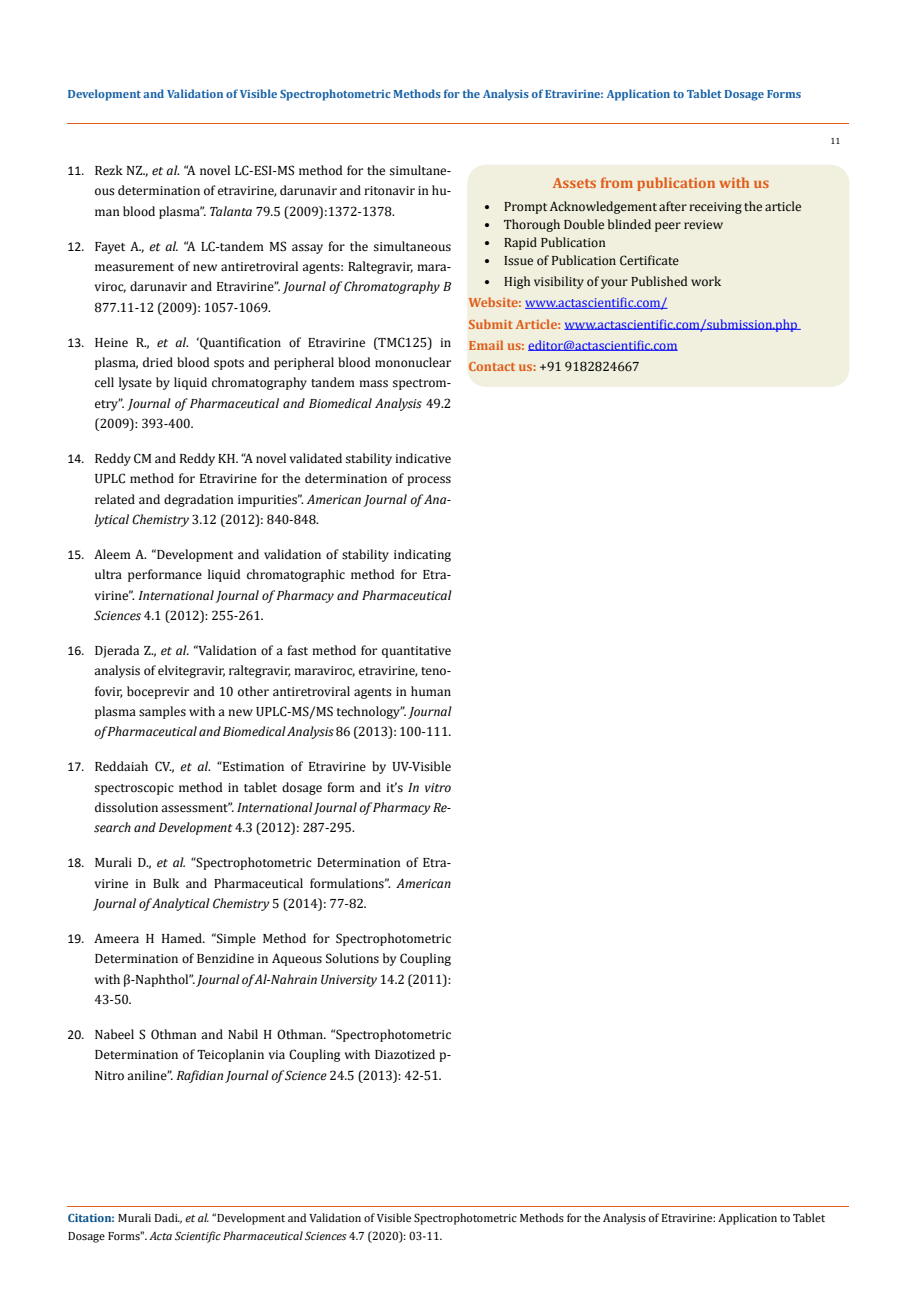
<style>
.page{position:relative;width:917px;height:1296px;background:#fff}
.page>*{position:absolute;margin:0;border:0;box-sizing:border-box;transform-origin:0 0}
.t1{font:700 15px "Cambria";color:#e05d1a}
.t2{font:13.5px/20.2px "Cambria";color:#000;text-align:justify}
.t3{font:13.5px/21px "Cambria";color:#00f}
.t4{font:12px/18px "Cambria";color:#000}
.t5{font:700 12px "Cambria";color:#1560a6}
.t6{font:9px "Cambria";color:#000}
.s1{font-family:"Calibri"}
.s2{font-style:italic}
.s3{font-weight:700;color:#e05d1a}
.s4{color:#000}
.s5{font-weight:700;color:#035089}
</style>
<div class="page">
<hr style="left:67px;top:123px;width:782px;height:1px;background:#e05d1a">
<div style="left:468px;top:165px;width:380px;height:221px;background:#f1f0de;border-radius:18px"></div>
<div style="left:467px;top:165px;width:382px;height:222px;border:2px solid #f1f0de;border-radius:18px"></div>
<hr style="left:525px;top:308px;width:142px;height:1px;background:#00f">
<hr style="left:564px;top:329px;width:236px;height:1px;background:#00f">
<hr style="left:528px;top:350px;width:149px;height:1px;background:#00f">
<hr style="left:67px;top:1207px;width:781px;height:1px;background:#e05d1a">
<p class="t5" style="left:68px;top:86px;width:735px">Development and Validation of Visible Spectrophotometric Methods for the Analysis of Etravirine: Application to Tablet Dosage Forms</p>
<p class="t2" style="left:95px;top:160px;width:358px;text-indent:-27px"><span class="s1">11.</span> Rezk NZ., <span class="s2">et al</span>. “A novel LC-ESI-MS method for the simultane&shy;ous determination of etravirine, darunavir and ritonavir in hu&shy;man blood plasma”. <span class="s2">Talanta</span> 79.5 (2009):1372-1378.</p>
<p class="t2" style="left:95px;top:236px;width:358px;text-indent:-27px"><span class="s1">12.</span> Fayet A., <span class="s2">et al.</span> “A LC-tandem MS assay for the simultaneous measurement of new antiretroviral agents: Raltegravir, mara&shy;viroc, darunavir and Etravirine”. <span class="s2">Journal of Chromatography B </span>877.11-12 (2009): 1057-1069.</p>
<p class="t2" style="left:95px;top:332px;width:358px;text-indent:-27px"><span class="s1">13.</span> Heine R., <span class="s2">et al</span>. ‘Quantification of Etravirine (TMC125) in plasma, dried blood spots and peripheral blood mononuclear cell lysate by liquid chromatography tandem mass spectrom&shy;etry”. <span class="s2">Journal of Pharmaceutical and Biomedical Analysis</span> 49.2 (2009): 393-400.</p>
<p class="t2" style="left:95px;top:448px;width:358px;text-indent:-27px"><span class="s1">14.</span> Reddy CM and Reddy KH. “A novel validated stability indicative UPLC method for Etravirine for the determination of process related and degradation impurities”. <span class="s2">American Journal of Ana&shy;lytical Chemistry</span> 3.12 (2012): 840-848.</p>
<p class="t2" style="left:95px;top:544px;width:358px;text-indent:-27px"><span class="s1">15.</span> Aleem A. “Development and validation of stability indicating ultra performance liquid chromatographic method for Etra&shy;virine”. <span class="s2">International Journal of Pharmacy and Pharmaceutical Sciences</span> 4.1 (2012): 255-261.</p>
<p class="t2" style="left:95px;top:640px;width:358px;text-indent:-27px"><span class="s1">16.</span> Djerada Z., <span class="s2">et al</span>. “Validation of a fast method for quantitative analysis of elvitegravir, raltegravir, maraviroc, etravirine, teno&shy;fovir, boceprevir and 10 other antiretroviral agents in human plasma samples with a new UPLC-MS/MS technology”. <span class="s2">Journal of Pharmaceutical and Biomedical Analysis</span> 86 (2013): 100-111.</p>
<p class="t2" style="left:95px;top:757px;width:358px;text-indent:-27px"><span class="s1">17.</span> Reddaiah CV., <span class="s2">et al</span>. “Estimation of Etravirine by UV-Visible spectroscopic method in tablet dosage form and it’s <span class="s2">In vitro </span>dissolution assessment”. <span class="s2">International Journal of Pharmacy Re&shy;search and Development</span> 4.3 (2012): 287-295.</p>
<p class="t2" style="left:95px;top:853px;width:358px;text-indent:-27px"><span class="s1">18.</span> Murali D., <span class="s2">et al.</span> “Spectrophotometric Determination of Etra&shy;virine in Bulk and Pharmaceutical formulations”. <span class="s2">American Journal of Analytical Chemistry</span> 5 (2014): 77-82.</p>
<p class="t2" style="left:95px;top:928px;width:358px;text-indent:-27px"><span class="s1">19.</span> Ameera H Hamed. “Simple Method for Spectrophotometric Determination of Benzidine in Aqueous Solutions by Coupling with β-Naphthol”. <span class="s2">Journal of Al-Nahrain University</span> 14.2 (2011):<br>43-50.</p>
<p class="t2" style="left:95px;top:1024px;width:358px;text-indent:-27px"><span class="s1">20.</span> Nabeel S Othman and Nabil H Othman. “Spectrophotometric Determination of Teicoplanin via Coupling with Diazotized p-Nitro aniline”. <span class="s2">Rafidian Journal of Science</span> 24.5 (2013): 42-51.</p>
<p class="t1" style="left:553px;top:172px;width:218px">Assets from publication with us</p>
<p class="t2" style="left:484px;top:196px;width:319px">• Prompt Acknowledgement after receiving the article</p>
<p class="t2" style="left:484px;top:214px;width:240px">• Thorough Double blinded peer review</p>
<p class="t2" style="left:484px;top:232px;width:123px">• Rapid Publication</p>
<p class="t2" style="left:484px;top:250px;width:196px">• Issue of Publication Certificate</p>
<p class="t2" style="left:484px;top:271px;width:238px">• High visibility of your Published work</p>
<p class="t3" style="left:468px;top:292px;width:330px"><span class="s3">Website:</span> www.actascientific.com/<br><span class="s3">Submit Article:</span> www.actascientific.com/submission.php <span class="s3">Email us:</span> editor@actascientific.com<br><span class="s3">Contact us:</span> <span class="s4">+91 9182824667</span></p>
<p class="t6" style="left:830px;top:136px;width:11px">11</p>
<p class="t4" style="left:68px;top:1209px;width:758px"><span class="s5">Citation:</span> Murali Dadi<span class="s2">., et al.</span> “Development and Validation of Visible Spectrophotometric Methods for the Analysis of Etravirine: Application to Tablet<br>Dosage Forms". <span class="s2">Acta Scientific Pharmaceutical Sciences</span> 4.7 (2020): 03-11.</p>
</div>
